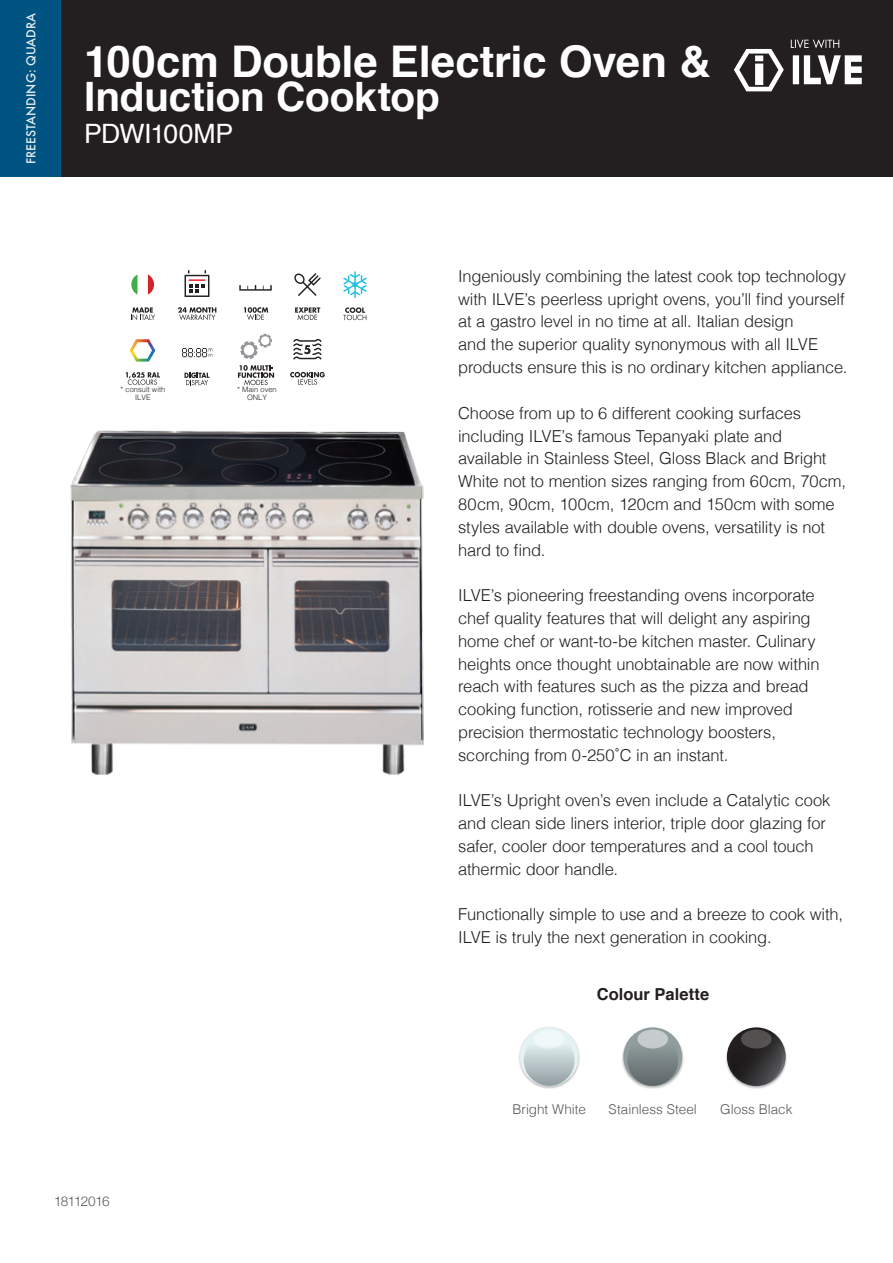
<style>
.page{position:relative;width:893px;height:1263px;background:#fff}
.page>*{position:absolute;margin:0;border:0;box-sizing:border-box;transform-origin:0 0}
.t1{font:700 43.65px "Helvetica";letter-spacing:-.005em;color:#fff}
.t2{font:700 40.5px "Helvetica";letter-spacing:-.005em;color:#fff}
.t3{font:26.7px "Helvetica";letter-spacing:-.025em;color:#fff}
.t4{font:300 16.5px/22.8px "Helvetica";letter-spacing:-.01em;color:#231f20}
.t5{font:700 16.5px "Helvetica";color:#231f20}
.t6{font:300 13.5px "Helvetica";color:#57585a}
.t7{font:300 13.5px "Helvetica Neue";letter-spacing:-.055em;color:#57585a}
.t8{font:500 12px "Futura";color:#fff}
.t9{font:300 7.5px/7.5px "Helvetica";color:#231f20;text-align:center}
</style>
<div class="page">
<svg style="left:238px;top:365px;width:36px;height:20px"></svg>
<svg style="left:240px;top:334px;width:32px;height:25px"></svg>
<svg style="left:244px;top:307px;width:24px;height:13px"></svg>
<svg style="left:239px;top:285px;width:33px;height:6px"></svg>
<svg style="left:290px;top:372px;width:35px;height:13px"></svg>
<svg style="left:293px;top:339px;width:29px;height:21px"></svg>
<svg style="left:343px;top:307px;width:23px;height:13px"></svg>
<svg style="left:343px;top:271px;width:24px;height:27px"></svg>
<svg style="left:184px;top:372px;width:25px;height:13px"></svg>
<svg style="left:182px;top:348px;width:30px;height:9px"></svg>
<svg style="left:295px;top:307px;width:25px;height:13px"></svg>
<svg style="left:294px;top:273px;width:27px;height:23px"></svg>
<svg style="left:131px;top:307px;width:24px;height:13px"></svg>
<svg style="left:131px;top:274px;width:23px;height:21px"></svg>
<svg style="left:126px;top:372px;width:34px;height:13px"></svg>
<svg style="left:130px;top:339px;width:25px;height:23px"></svg>
<svg style="left:178px;top:307px;width:38px;height:13px"></svg>
<svg style="left:185px;top:270px;width:24px;height:27px"></svg>
<div style="left:621px;top:1027px;width:63px;height:62px;background:#231f20;opacity:.3"></div>
<div style="left:623px;top:1027px;width:59px;height:59px;background:#919d9d;border-radius:50%"></div>
<svg style="left:627px;top:1035px;width:51px;height:51px"></svg>
<div style="left:637px;top:1029px;width:31px;height:19px;background:#c6cccc;border-radius:50%"></div>
<div style="left:518px;top:1027px;width:62px;height:62px;background:#231f20;opacity:.3"></div>
<div style="left:520px;top:1027px;width:59px;height:59px;background:#e4f2f3;border-radius:50%"></div>
<svg style="left:524px;top:1035px;width:51px;height:51px"></svg>
<div style="left:534px;top:1029px;width:30px;height:19px;background:#f1f8f8;border-radius:50%"></div>
<div style="left:725px;top:1027px;width:62px;height:62px;background:#231f20;opacity:.3"></div>
<svg style="left:727px;top:1027px;width:59px;height:59px"></svg>
<svg style="left:731px;top:1035px;width:51px;height:51px;background:#302f30"></svg>
<div style="left:741px;top:1029px;width:31px;height:19px;background:#535050;border-radius:50%"></div>
<div style="left:0;top:0;width:893px;height:176px;background:#231f20"></div>
<div style="left:0;top:0;width:61px;height:176px;background:#015381"></div>
<svg style="left:734px;top:39px;width:128px;height:52px"></svg>
<img style="left:70px;top:430px;width:354px;height:345px">
<p class="t8" style="left:23px;top:164px;width:153px;rotate:-90deg">FREESTANDING: QUADRA</p>
<h1 class="t1" style="left:84px;top:26px;width:628px">100cm Double Electric Oven &amp;</h1>
<h2 class="t2" style="left:84px;top:64px;width:357px">Induction Cooktop</h2>
<h3 class="t3" style="left:84px;top:113px;width:151px">PDWI100MP</h3>
<p class="t9" style="left:121px;top:385px;width:46px">* consult with<br>ILVE</p>
<p class="t9" style="left:237px;top:385px;width:41px">* Main oven<br>ONLY</p>
<p class="t7" style="left:54px;top:1190px;width:57px">18112016</p>
<p class="t4" style="left:458px;top:263px;width:391px">Ingeniously combining the latest cook top technology with ILVE’s peerless upright ovens, you’ll find yourself at a gastro level in no time at all. Italian design<br>and the superior quality synonymous with all ILVE products ensure this is no ordinary kitchen appliance.</p>
<p class="t4" style="left:458px;top:400px;width:389px">Choose from up to 6 different cooking surfaces including ILVE’s famous Tepanyaki plate and available in Stainless Steel, Gloss Black and Bright White not to mention sizes ranging from 60cm, 70cm, 80cm, 90cm, 100cm, 120cm and 150cm with some styles available with double ovens, versatility is not hard to find.</p>
<p class="t4" style="left:458px;top:583px;width:363px">ILVE’s pioneering freestanding ovens incorporate chef quality features that will delight any aspiring home chef or want-to-be kitchen master. Culinary heights once thought unobtainable are now within reach with features such as the pizza and bread cooking function, rotisserie and new improved precision thermostatic technology boosters, scorching from 0-250˚C in an instant.</p>
<p class="t4" style="left:458px;top:788px;width:374px">ILVE’s Upright oven’s even include a Catalytic cook and clean side liners interior, triple door glazing for safer, cooler door temperatures and a cool touch athermic door handle.</p>
<p class="t4" style="left:458px;top:902px;width:386px">Functionally simple to use and a breeze to cook with,<br>ILVE is truly the next generation in cooking.</p>
<p class="t5" style="left:597px;top:981px;width:114px">Colour Palette</p>
<p class="t6" style="left:512px;top:1098px;width:75px">Bright White</p>
<p class="t6" style="left:609px;top:1098px;width:90px">Stainless Steel</p>
<p class="t6" style="left:720px;top:1098px;width:74px">Gloss Black</p>
</div>
